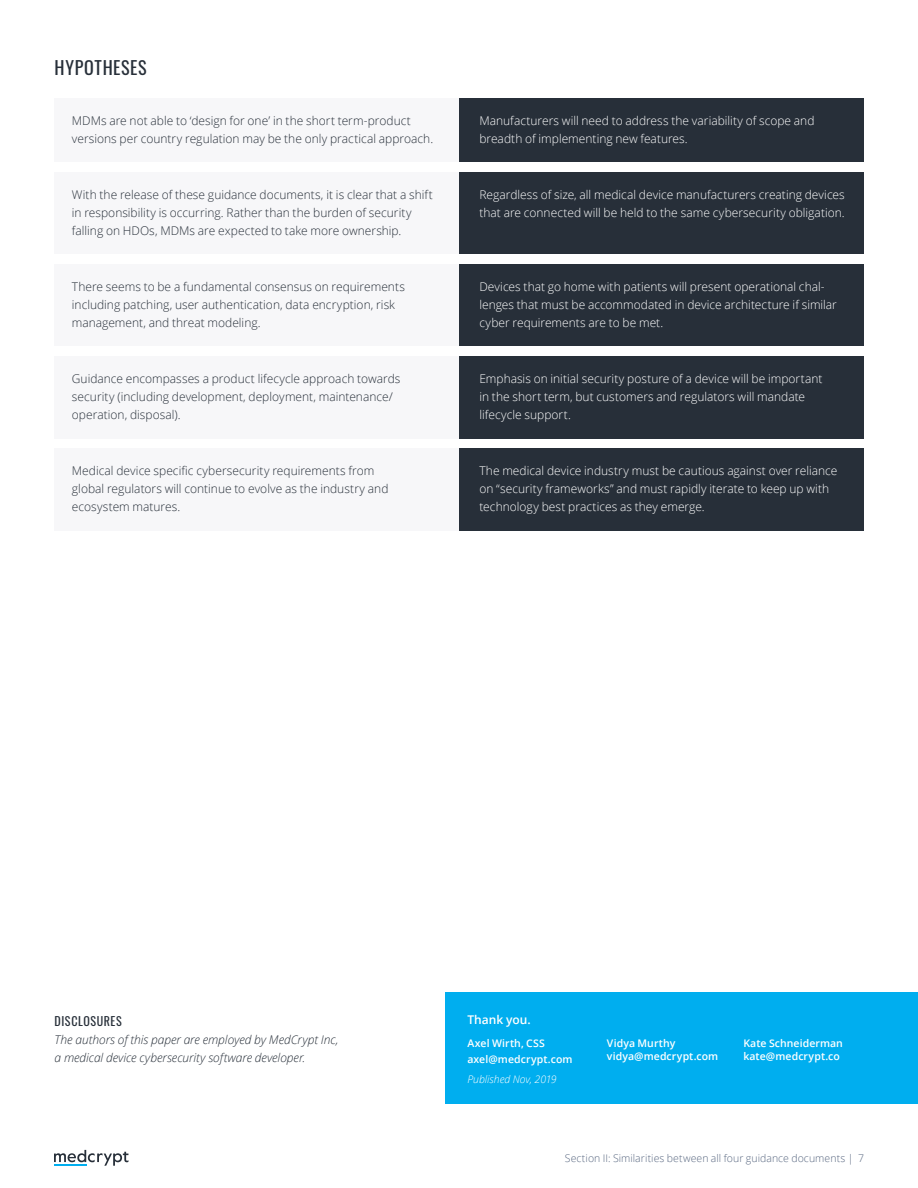
<style>
.page{position:relative;width:918px;height:1188px;background:#fff}
.page>*{position:absolute;margin:0;border:0;box-sizing:border-box;transform-origin:0 0}
.t1{font:18px "Oswald";letter-spacing:.035em;color:#272f39}
.t2{font:300 12px/18px "Open Sans";color:#272f39}
.t3{font:300 12px/18px "Open Sans";color:#fff}
.t4{font:italic 300 12px/18px "Open Sans";letter-spacing:-.005em;color:#272f39}
.t5{font:12px "Oswald";letter-spacing:.05em;color:#272f39}
.t6{font:600 12px "Open Sans";color:#fff}
.t7{font:600 10.5px/13.5px "Open Sans";letter-spacing:.005em;color:#fff}
.t8{font:300 10.5px "Open Sans";letter-spacing:.005em;color:#586780}
.t9{font:italic 300 10.5px "Open Sans";color:#fff}
</style>
<div class="page">
<svg style="left:54px;top:1150px;width:74px;height:16px"></svg>
<div style="left:446px;top:992px;width:472px;height:111px;background:#00aeef"></div>
<div style="left:54px;top:264px;width:406px;height:82px;background:#f7f7f9"></div>
<div style="left:54px;top:356px;width:406px;height:82px;background:#f7f7f9"></div>
<div style="left:54px;top:448px;width:406px;height:83px;background:#f7f7f9"></div>
<div style="left:460px;top:264px;width:404px;height:82px;background:#272f39"></div>
<div style="left:460px;top:356px;width:404px;height:82px;background:#272f39"></div>
<div style="left:460px;top:448px;width:404px;height:83px;background:#272f39"></div>
<div style="left:54px;top:99px;width:406px;height:63px;background:#f7f7f9"></div>
<div style="left:460px;top:99px;width:404px;height:63px;background:#272f39"></div>
<div style="left:54px;top:173px;width:406px;height:81px;background:#f7f7f9"></div>
<div style="left:460px;top:173px;width:404px;height:81px;background:#272f39"></div>
<h1 class="t1" style="left:55px;top:52px;width:94px">HYPOTHESES</h1>
<p class="t2" style="left:72px;top:112px;width:363px">MDMs are not able to ‘design for one’ in the short term-product versions per country regulation may be the only practical approach.</p>
<p class="t3" style="left:479px;top:112px;width:337px">Manufacturers will need to address the variability of scope and breadth of implementing new features.</p>
<p class="t2" style="left:72px;top:186px;width:362px">With the release of these guidance documents, it is clear that a shift in responsibility is occurring. Rather than the burden of security falling on HDOs, MDMs are expected to take more ownership.</p>
<p class="t3" style="left:479px;top:186px;width:367px">Regardless of size, all medical device manufacturers creating devices that are connected will be held to the same cybersecurity obligation.</p>
<p class="t2" style="left:72px;top:277px;width:335px">There seems to be a fundamental consensus on requirements including patching, user authentication, data encryption, risk management, and threat modeling.</p>
<p class="t2" style="left:72px;top:369px;width:330px">Guidance encompasses a product lifecycle approach towards security (including development, deployment, maintenance/ operation, disposal).</p>
<p class="t2" style="left:72px;top:461px;width:318px">Medical device specific cybersecurity requirements from global regulators will continue to evolve as the industry and ecosystem matures.</p>
<p class="t3" style="left:479px;top:277px;width:359px">Devices that go home with patients will present operational chal&shy;lenges that must be accommodated in device architecture if similar cyber requirements are to be met.</p>
<p class="t3" style="left:479px;top:369px;width:345px">Emphasis on initial security posture of a device will be important in the short term, but customers and regulators will mandate lifecycle support.</p>
<p class="t3" style="left:479px;top:461px;width:359px">The medical device industry must be cautious against over reliance on “security frameworks” and must rapidly iterate to keep up with technology best practices as they emerge.</p>
<p class="t5" style="left:55px;top:1010px;width:69px">DISCLOSURES</p>
<p class="t4" style="left:55px;top:1030px;width:285px">The authors of this paper are employed by MedCrypt Inc, a medical device cybersecurity software developer.</p>
<p class="t6" style="left:467px;top:1011px;width:65px">Thank you.</p>
<p class="t7" style="left:467px;top:1034px;width:107px;line-height:16.5px">Axel Wirth, CSS axel@medcrypt.com</p>
<p class="t7" style="left:607px;top:1036px;width:113px">Vidya Murthy vidya@medcrypt.com</p>
<p class="t7" style="left:743px;top:1036px;width:101px">Kate Schneiderman kate@medcrypt.co</p>
<p class="t9" style="left:467px;top:1072px;width:91px">Published Nov, 2019</p>
<p class="t8" style="left:565px;top:1151px;width:301px">Section II: Similarities between all four guidance documents | 7</p>
</div>
